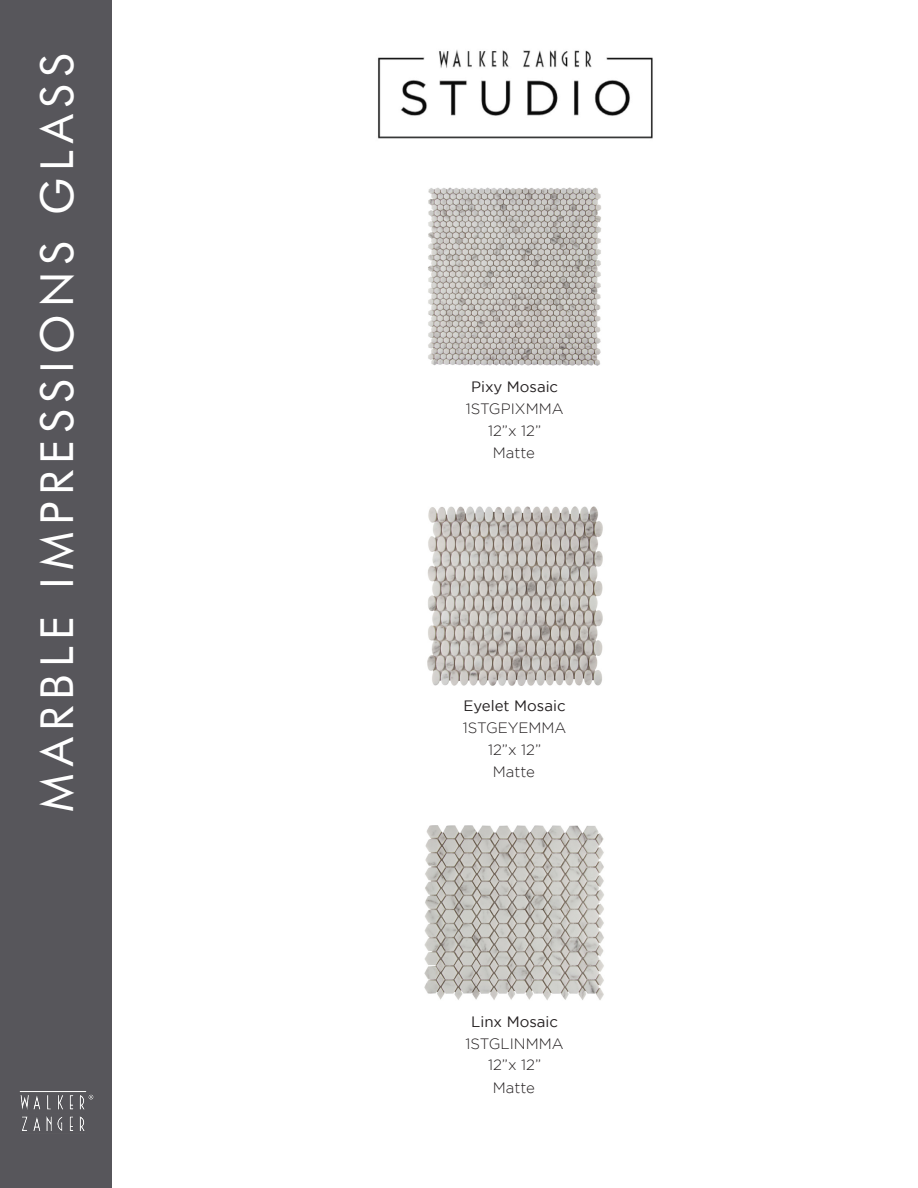
<style>
.page{position:relative;width:918px;height:1188px;background:#fff}
.page>*{position:absolute;margin:0;border:0;box-sizing:border-box;transform-origin:0 0}
.t1{font:45.6px "Futura BT";letter-spacing:.15em;color:#fff}
.t2{font:300 15px "Gotham";color:#231f20}
.t3{font:15px "Gotham";color:#231f20}
</style>
<div class="page">
<div style="left:0;top:0;width:111px;height:1188px;background:#57565b"></div>
<img style="left:20px;top:1091px;width:74px;height:40px">
<img style="left:428px;top:187px;width:173px;height:179px">
<img style="left:427px;top:507px;width:176px;height:179px">
<img style="left:424px;top:825px;width:180px;height:175px">
<img style="left:378px;top:50px;width:275px;height:89px">
<p class="t1" style="left:28px;top:812px;width:759px;rotate:-90deg">MARBLE IMPRESSIONS GLASS</p>
<p class="t3" style="left:471px;top:379px;width:89px">Pixy Mosaic</p>
<p class="t2" style="left:466px;top:401px;width:99px">1STGPIXMMA</p>
<p class="t2" style="left:488px;top:422px;width:55px">12”x 12”</p>
<p class="t2" style="left:493px;top:445px;width:44px">Matte</p>
<p class="t3" style="left:464px;top:698px;width:103px">Eyelet Mosaic</p>
<p class="t2" style="left:463px;top:720px;width:105px">1STGEYEMMA</p>
<p class="t2" style="left:488px;top:742px;width:55px">12”x 12”</p>
<p class="t2" style="left:493px;top:764px;width:44px">Matte</p>
<p class="t3" style="left:471px;top:1013px;width:88px">Linx Mosaic</p>
<p class="t2" style="left:466px;top:1035px;width:100px">1STGLINMMA</p>
<p class="t2" style="left:488px;top:1057px;width:55px">12”x 12”</p>
<p class="t2" style="left:493px;top:1079px;width:44px">Matte</p>
</div>
